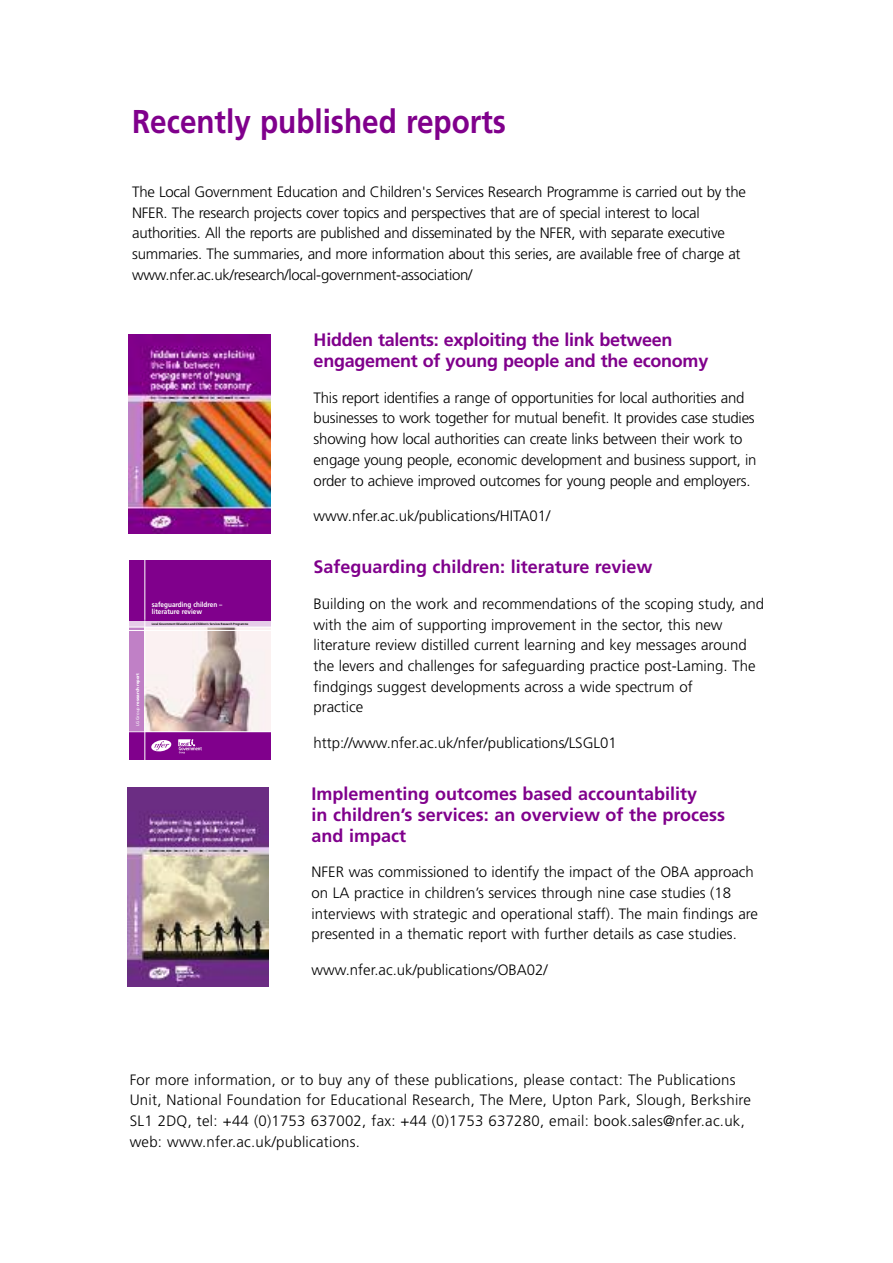
<style>
.page{position:relative;width:893px;height:1263px;background:#fff}
.page>*{position:absolute;margin:0;border:0;box-sizing:border-box;transform-origin:0 0}
.t1{font:700 33px "Frutiger";color:#80008c;scale:.9 1}
.t2{font:700 18px/21px "Frutiger";color:#80008c}
.t3{font:300 15px/20.7px "Frutiger";color:#000}
.t4{font:7.05px/7.5px "Frutiger Bold+HGPNHK";color:#fff;scale:.9 1}
.t5{font:4.2px "Frutiger Black+EFZUJW";color:#fff}
.t6{font:3.15px "Frutiger Bold+HGPNHK";color:#000;scale:.9 1}
.s1{font-family:"Frutiger Roman+MQBIBW"}
</style>
<div class="page">
<img style="left:128px;top:787px;width:141px;height:199px">
<div style="left:130px;top:620px;width:140px;height:7px;background:#e6cce8"></div>
<div style="left:130px;top:561px;width:140px;height:59px;background:#80008c"></div>
<div style="left:130px;top:627px;width:140px;height:133px;background:#c080c6"></div>
<div style="left:130px;top:732px;width:140px;height:28px;background:#80008c"></div>
<hr style="left:145px;top:561px;width:1px;height:59px;background:#fff">
<hr style="left:132px;top:620px;width:138px;height:1px;background:#80008c">
<img style="left:146px;top:628px;width:124px;height:103px">
<hr style="left:130px;top:630px;width:140px;height:1px;background:#fff">
<hr style="left:145px;top:620px;width:1px;height:140px;background:#fff">
<hr style="left:130px;top:731px;width:140px;height:1px;background:#fff">
<hr style="left:130px;top:627px;width:140px;height:1px;background:#fff">
<svg style="left:151px;top:740px;width:20px;height:12px"></svg>
<svg style="left:178px;top:739px;width:24px;height:15px"></svg>
<img style="left:129px;top:334px;width:141px;height:199px">
<p class="t1" style="left:132px;top:108px;width:417px">Recently published reports</p>
<p class="t3" style="left:132px;top:182px;width:615px">The Local Government Education and Children's Services Research Programme is carried out by the NFER. The research projects cover topics and perspectives that are of special interest to local authorities. All the reports are published and disseminated by the NFER, with separate executive summaries. The summaries, and more information about this series, are available free of charge at www.nfer.ac.uk/research/local-government-association/</p>
<p class="t4" style="left:152px;top:601px;width:80px">safeguarding children – literature review</p>
<p class="t6" style="left:152px;top:622px;width:109px">Local Government Education and Children's Services Research Programme</p>
<p class="t5" style="left:136px;top:726px;width:54px;rotate:-90deg"><span class="s1">LG Group</span> research report</p>
<p class="t2" style="left:314px;top:331px;width:396px">Hidden talents: exploiting the link between engagement of young people and the economy</p>
<p class="t3" style="left:314px;top:388px;width:444px">This report identifies a range of opportunities for local authorities and businesses to work together for mutual benefit. It provides case studies showing how local authorities can create links between their work to engage young people, economic development and business support, in order to achieve improved outcomes for young people and employers.</p>
<p class="t3" style="left:314px;top:507px;width:238px">www.nfer.ac.uk/publications/HITA01/</p>
<p class="t2" style="left:313px;top:558px;width:341px">Safeguarding children: literature review</p>
<p class="t3" style="left:313px;top:594px;width:452px">Building on the work and recommendations of the scoping study, and with the aim of supporting improvement in the sector, this new literature review distilled current learning and key messages around the levers and challenges for safeguarding practice post-Laming. The findgings suggest developments across a wide spectrum of<br>practice</p>
<p class="t3" style="left:313px;top:734px;width:305px">http://www.nfer.ac.uk/nfer/publications/LSGL01</p>
<p class="t2" style="left:312px;top:784px;width:415px">Implementing outcomes based accountability<br>in children’s services: an overview of the process and impact</p>
<p class="t3" style="left:312px;top:863px;width:448px">NFER was commissioned to identify the impact of the OBA approach on LA practice in children’s services through nine case studies (18 interviews with strategic and operational staff). The main findings are presented in a thematic report with further details as case studies.</p>
<p class="t3" style="left:312px;top:960px;width:238px">www.nfer.ac.uk/publications/OBA02/</p>
<p class="t3" style="left:130px;top:1070px;width:623px">For more information, or to buy any of these publications, please contact: The Publications Unit, National Foundation for Educational Research, The Mere, Upton Park, Slough, Berkshire SL1 2DQ, tel: +44 (0)1753 637002, fax: +44 (0)1753 637280, email: book.sales@nfer.ac.uk, web: www.nfer.ac.uk/publications.</p>
</div>
